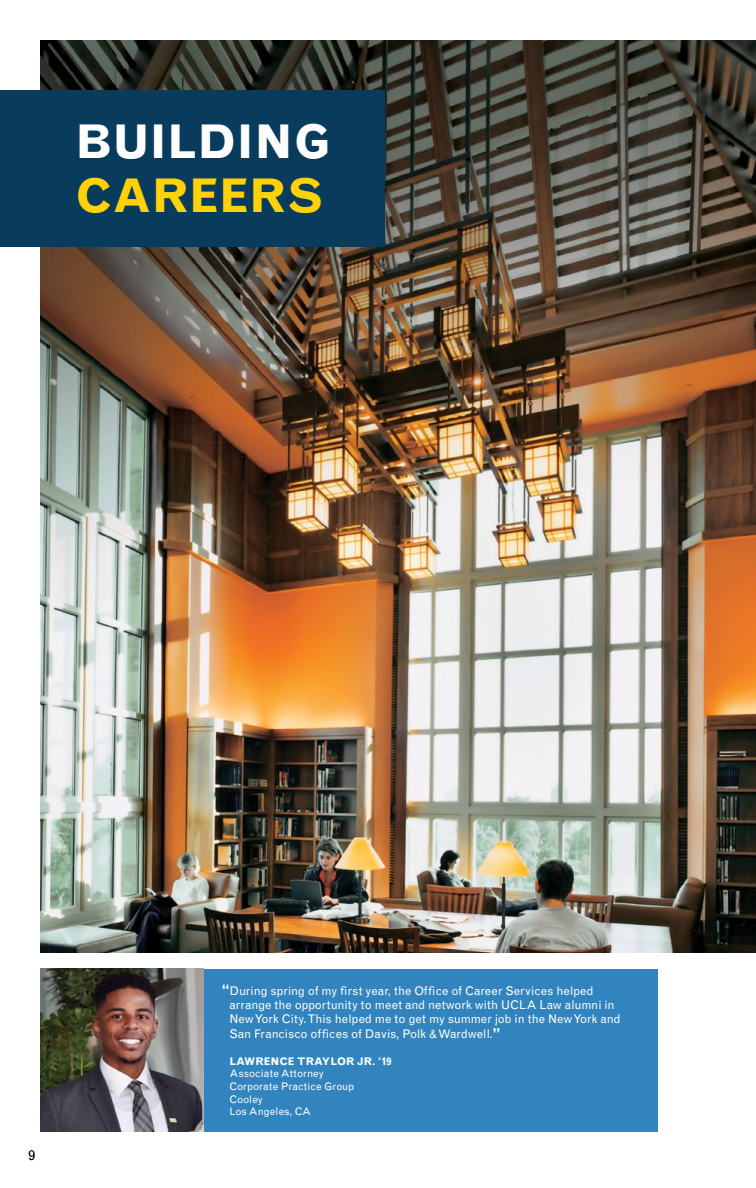
<style>
.page{position:relative;width:756px;height:1188px;background:#fff}
.page>*{position:absolute;margin:0;border:0;box-sizing:border-box;transform-origin:0 0}
.t1{font:700 46.5px "Grotesque MT Std";color:#fff}
.t2{font:700 46.5px "Grotesque MT Std";color:#fed109}
.t3{font:14.25px "Grotesque MT Std";color:#000}
.t4{font:12px/14.4px "Grotesque MT Std";color:#fff}
.t5{font:10.5px/12.6px "Grotesque MT Std";color:#fff}
.t6{font:700 10.5px "Grotesque MT Std";color:#fff}
.s1{font-weight:700;font-size:15px}
</style>
<div class="page">
<img style="left:40px;top:40px;width:716px;height:913px">
<div style="left:0;top:90px;width:384px;height:156px;background:#093b5c"></div>
<div style="left:203px;top:969px;width:455px;height:162px;background:#3284bf"></div>
<img style="left:40px;top:969px;width:163px;height:162px">
<h1 class="t1" style="left:75px;top:114px;width:257px">BUILDING</h1>
<h1 class="t2" style="left:75px;top:168px;width:250px">CAREERS</h1>
<p class="t3" style="left:28px;top:1147px;width:8px">9</p>
<p class="t4" style="left:229px;top:983px;width:393px;text-indent:-8px"><span class="s1">“</span>During spring of my first year, the Office of Career Services helped arrange the opportunity to meet and network with UCLA Law alumni in New York City. This helped me to get my summer job in the New York and San Francisco offices of Davis, Polk &amp; Wardwell.<span class="s1">”</span></p>
<p class="t6" style="left:229px;top:1055px;width:164px">LAWRENCE TRAYLOR JR. ’19</p>
<p class="t5" style="left:229px;top:1068px;width:126px">Associate Attorney<br>Corporate Practice Group<br>Cooley<br>Los Angeles, CA</p>
</div>
